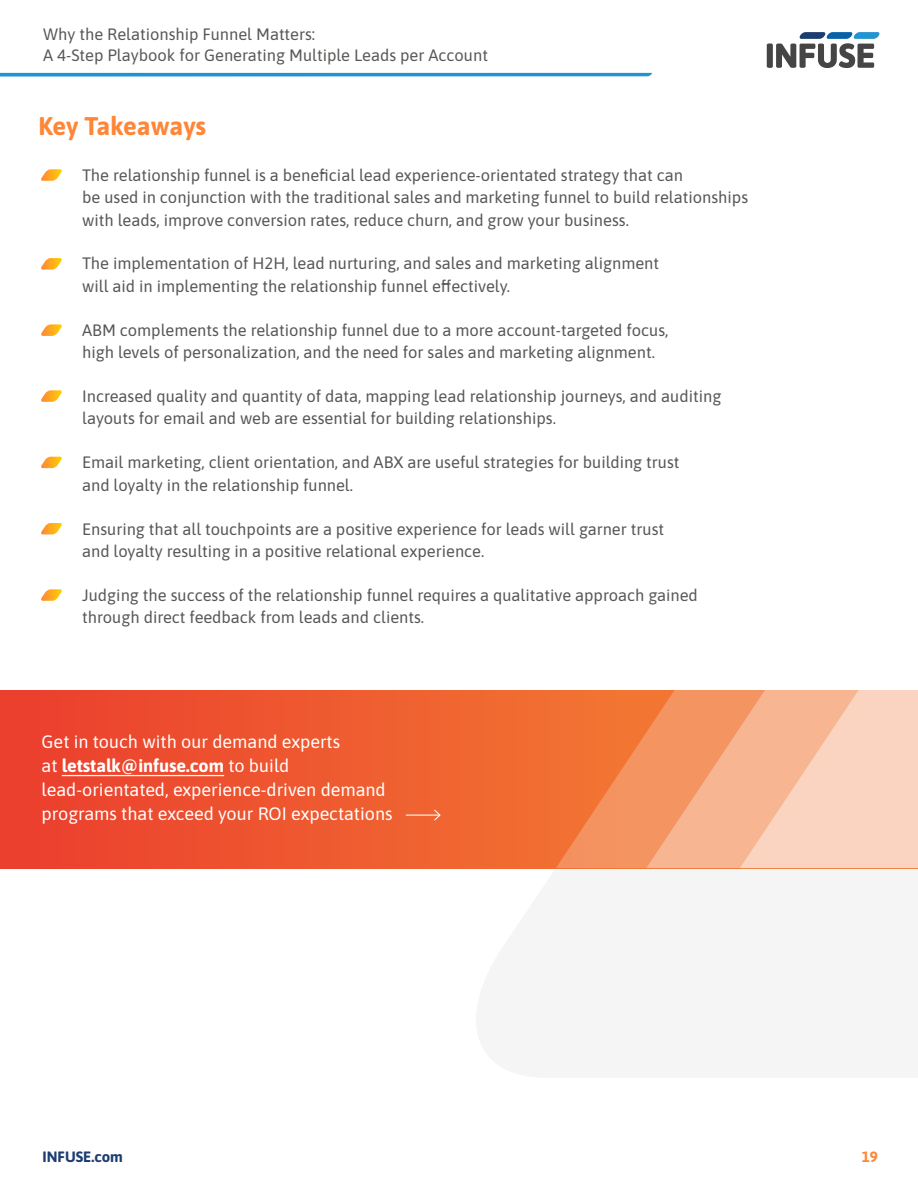
<style>
.page{position:relative;width:918px;height:1188px;background:#fff}
.page>*{position:absolute;margin:0;border:0;box-sizing:border-box;transform-origin:0 0}
.t1{font:700 25.5px "Asap";letter-spacing:-.005em;color:#fe8636}
.t2{font:18px/24px "Asap";color:#fff}
.t3{font:16.5px/22.5px "Asap";color:#575756}
.t4{font:16.5px/21px "Asap";color:#585856}
.t5{font:700 15px "Asap";color:#1c3d70}
.t6{font:700 15px "Asap";color:#fe8636}
.s1{font-weight:700}
</style>
<div class="page">
<svg style="left:0;top:691px;width:556px;height:177px;background:#ed562f"></svg>
<svg style="left:556px;top:690px;width:90px;height:178px;background:#f27e43"></svg>
<svg style="left:646px;top:690px;width:94px;height:178px;background:#f59f71"></svg>
<svg style="left:740px;top:690px;width:178px;height:178px;background:#f8c9af"></svg>
<hr style="left:62px;top:775px;width:162px;height:1px;background:#fff">
<hr style="left:406px;top:815px;width:34px;height:1px;background:#fff">
<svg style="left:433px;top:808px;width:8px;height:14px"></svg>
<svg style="left:41px;top:169px;width:21px;height:12px"></svg>
<svg style="left:41px;top:258px;width:21px;height:12px"></svg>
<svg style="left:41px;top:324px;width:21px;height:12px"></svg>
<svg style="left:41px;top:390px;width:21px;height:12px"></svg>
<svg style="left:41px;top:457px;width:21px;height:11px"></svg>
<svg style="left:41px;top:523px;width:21px;height:11px"></svg>
<svg style="left:41px;top:589px;width:21px;height:12px"></svg>
<svg style="left:0;top:73px;width:652px;height:4px;background:#40a2d8"></svg>
<svg style="left:767px;top:32px;width:113px;height:36px"></svg>
<p class="t4" style="left:43px;top:23px;width:446px">Why the Relationship Funnel Matters:<br>A 4-Step Playbook for Generating Multiple Leads per Account</p>
<h1 class="t1" style="left:38px;top:107px;width:169px">Key Takeaways</h1>
<p class="t3" style="left:82px;top:163px;width:667px">The relationship funnel is a beneficial lead experience-orientated strategy that can<br>be used in conjunction with the traditional sales and marketing funnel to build relationships with leads, improve conversion rates, reduce churn, and grow your business.</p>
<p class="t3" style="left:82px;top:251px;width:578px">The implementation of H2H, lead nurturing, and sales and marketing alignment will aid in implementing the relationship funnel effectively.</p>
<p class="t3" style="left:82px;top:318px;width:588px">ABM complements the relationship funnel due to a more account-targeted focus, high levels of personalization, and the need for sales and marketing alignment.</p>
<p class="t3" style="left:82px;top:384px;width:641px">Increased quality and quantity of data, mapping lead relationship journeys, and auditing layouts for email and web are essential for building relationships.</p>
<p class="t3" style="left:82px;top:450px;width:599px">Email marketing, client orientation, and ABX are useful strategies for building trust and loyalty in the relationship funnel.</p>
<p class="t3" style="left:82px;top:516px;width:584px">Ensuring that all touchpoints are a positive experience for leads will garner trust and loyalty resulting in a positive relational experience.</p>
<p class="t3" style="left:82px;top:583px;width:617px">Judging the success of the relationship funnel requires a qualitative approach gained through direct feedback from leads and clients.</p>
<p class="t2" style="left:42px;top:729px;width:353px">Get in touch with our demand experts<br>at <span class="s1">letstalk@infuse.com</span> to build lead-orientated, experience-driven demand programs that exceed your ROI expectations</p>
<p class="t5" style="left:43px;top:1146px;width:82px">INFUSE.com</p>
<p class="t6" style="left:862px;top:1146px;width:18px">19</p>
</div>
